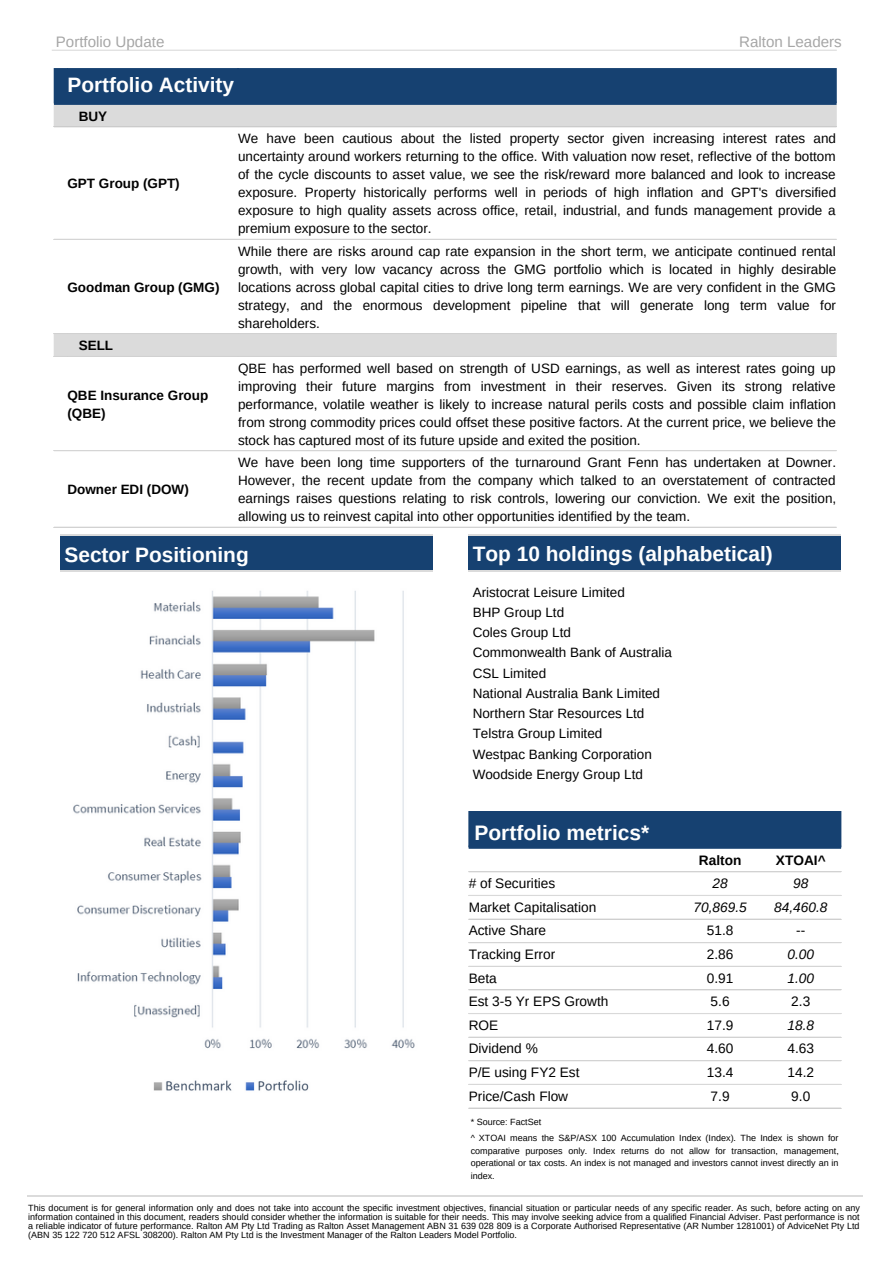
<style>
.page{position:relative;width:893px;height:1264px;background:#fff}
.page>*{position:absolute;margin:0;border:0;box-sizing:border-box;transform-origin:0 0}
.t1{font:700 21px "Arimo";color:#fff}
.t2{font:700 20.85px "Arimo";color:#fff}
.t3{font:15.15px "Arimo";color:#a6a6a6}
.t4{font:13.65px "Arimo";color:#000}
.t5{font:italic 13.65px "Arimo";color:#000}
.t6{font:700 13.65px "Arimo";color:#000}
.t7{font:13.5px/18px "Arimo";color:#000;text-align:justify}
.t8{font:700 13.5px/18px "Arimo";color:#000}
.t9{font:9px/9px "Arimo";color:#000;text-align:justify}
</style>
<div class="page">
<hr style="left:52px;top:50px;width:784px;height:1px;background:#dbdbdb">
<hr style="left:27px;top:1195px;width:131px;height:1px;background:#dbdbdb">
<hr style="left:158px;top:1195px;width:705px;height:1px;background:#dbdbdb">
<div style="left:468px;top:535px;width:373px;height:36px;background:#164171"></div>
<hr style="left:468px;top:535px;width:373px;height:1px;background:#dbdbdb">
<hr style="left:468px;top:570px;width:373px;height:1px;background:#dbdbdb">
<div style="left:60px;top:535px;width:373px;height:36px;background:#164171"></div>
<hr style="left:60px;top:535px;width:373px;height:1px;background:#dbdbdb">
<hr style="left:60px;top:570px;width:373px;height:1px;background:#dbdbdb">
<div style="left:468px;top:811px;width:373px;height:34px;background:#164171"></div>
<hr style="left:468px;top:871px;width:373px;height:1px;background:#d9d9d9">
<hr style="left:468px;top:894px;width:373px;height:2px;background:#d9d9d9">
<hr style="left:468px;top:918px;width:373px;height:1px;background:#d9d9d9">
<hr style="left:468px;top:942px;width:373px;height:1px;background:#d9d9d9">
<hr style="left:468px;top:965px;width:373px;height:1px;background:#d9d9d9">
<hr style="left:468px;top:989px;width:373px;height:1px;background:#d9d9d9">
<hr style="left:468px;top:1012px;width:373px;height:2px;background:#d9d9d9">
<hr style="left:468px;top:1036px;width:373px;height:1px;background:#d9d9d9">
<hr style="left:468px;top:1060px;width:373px;height:1px;background:#d9d9d9">
<hr style="left:468px;top:1083px;width:373px;height:1px;background:#d9d9d9">
<hr style="left:468px;top:1107px;width:373px;height:1px;background:#d9d9d9">
<hr style="left:468px;top:845px;width:373px;height:3px;background:#164171">
<img style="left:153px;top:1080px;width:156px;height:11px">
<div style="left:54px;top:68px;width:782px;height:33px;background:#164171"></div>
<svg style="left:54px;top:105px;width:782px;height:251px"></svg>
<hr style="left:54px;top:126px;width:782px;height:1px;background:#d9d9d9">
<hr style="left:54px;top:239px;width:782px;height:1px;background:#d9d9d9">
<hr style="left:54px;top:333px;width:782px;height:1px;background:#d9d9d9">
<hr style="left:54px;top:356px;width:782px;height:1px;background:#d9d9d9">
<hr style="left:54px;top:450px;width:782px;height:1px;background:#d9d9d9">
<hr style="left:54px;top:526px;width:782px;height:1px;background:#d9d9d9">
<svg style="left:54px;top:101px;width:782px;height:4px;background:#1b4573"></svg>
<img style="left:73px;top:591px;width:342px;height:458px">
<p class="t3" style="left:56px;top:33px;width:110px">Portfolio Update</p>
<p class="t3" style="left:739px;top:33px;width:104px">Ralton Leaders</p>
<h2 class="t2" style="left:67px;top:73px;width:168px">Portfolio Activity</h2>
<p class="t8" style="left:79px;top:107px;width:30px">BUY</p>
<p class="t8" style="left:67px;top:174px;width:114px">GPT Group (GPT)</p>
<p class="t8" style="left:67px;top:278px;width:153px">Goodman Group (GMG)</p>
<p class="t8" style="left:79px;top:336px;width:36px">SELL</p>
<p class="t8" style="left:67px;top:386px;width:142px">QBE Insurance Group (QBE)</p>
<p class="t8" style="left:67px;top:480px;width:123px">Downer EDI (DOW)</p>
<p class="t7" style="left:238px;top:129px;width:599px">We have been cautious about the listed property sector given increasing interest rates and uncertainty around workers returning to the office. With valuation now reset, reflective of the bottom of the cycle discounts to asset value, we see the risk/reward more balanced and look to increase exposure. Property historically performs well in periods of high inflation and GPT's diversified exposure to high quality assets across office, retail, industrial, and funds management provide a premium exposure to the sector.</p>
<p class="t7" style="left:238px;top:242px;width:599px">While there are risks around cap rate expansion in the short term, we anticipate continued rental growth, with very low vacancy across the GMG portfolio which is located in highly desirable locations across global capital cities to drive long term earnings. We are very confident in the GMG strategy, and the enormous development pipeline that will generate long term value for shareholders.</p>
<p class="t7" style="left:238px;top:359px;width:599px">QBE has performed well based on strength of USD earnings, as well as interest rates going up improving their future margins from investment in their reserves. Given its strong relative performance, volatile weather is likely to increase natural perils costs and possible claim inflation from strong commodity prices could offset these positive factors. At the current price, we believe the stock has captured most of its future upside and exited the position.</p>
<p class="t7" style="left:238px;top:453px;width:599px">We have been long time supporters of the turnaround Grant Fenn has undertaken at Downer.<br>However, the recent update from the company which talked to an overstatement of contracted earnings raises questions relating to risk controls, lowering our conviction. We exit the position, allowing us to reinvest capital into other opportunities identified by the team.</p>
<h2 class="t2" style="left:64px;top:543px;width:186px">Sector Positioning</h2>
<h2 class="t2" style="left:472px;top:541px;width:301px">Top 10 holdings (alphabetical)</h2>
<p class="t7" style="left:472px;top:582px;width:201px;line-height:20.2px;text-align:left">Aristocrat Leisure Limited<br>BHP Group Ltd<br>Coles Group Ltd<br>Commonwealth Bank of Australia<br>CSL Limited<br>National Australia Bank Limited<br>Northern Star Resources Ltd<br>Telstra Group Limited<br>Westpac Banking Corporation<br>Woodside Energy Group Ltd</p>
<h1 class="t1" style="left:474px;top:821px;width:176px">Portfolio metrics*</h1>
<p class="t6" style="left:698px;top:852px;width:44px">Ralton</p>
<p class="t6" style="left:775px;top:852px;width:51px">XTOAI^</p>
<p class="t4" style="left:468px;top:875px;width:88px"># of Securities</p>
<p class="t5" style="left:712px;top:875px;width:17px">28</p>
<p class="t5" style="left:793px;top:875px;width:17px">98</p>
<p class="t4" style="left:468px;top:899px;width:129px">Market Capitalisation</p>
<p class="t5" style="left:693px;top:899px;width:55px">70,869.5</p>
<p class="t5" style="left:774px;top:899px;width:55px">84,460.8</p>
<p class="t4" style="left:468px;top:923px;width:79px">Active Share</p>
<p class="t4" style="left:706px;top:923px;width:28px">51.8</p>
<p class="t4" style="left:796px;top:923px;width:11px">--</p>
<p class="t4" style="left:468px;top:946px;width:88px">Tracking Error</p>
<p class="t4" style="left:706px;top:946px;width:28px">2.86</p>
<p class="t5" style="left:787px;top:946px;width:28px">0.00</p>
<p class="t4" style="left:468px;top:970px;width:30px">Beta</p>
<p class="t4" style="left:706px;top:970px;width:28px">0.91</p>
<p class="t5" style="left:787px;top:970px;width:28px">1.00</p>
<p class="t4" style="left:468px;top:993px;width:141px">Est 3-5 Yr EPS Growth</p>
<p class="t4" style="left:710px;top:993px;width:20px">5.6</p>
<p class="t4" style="left:791px;top:993px;width:20px">2.3</p>
<p class="t4" style="left:468px;top:1017px;width:31px">ROE</p>
<p class="t4" style="left:706px;top:1017px;width:28px">17.9</p>
<p class="t5" style="left:787px;top:1017px;width:28px">18.8</p>
<p class="t4" style="left:468px;top:1041px;width:71px">Dividend %</p>
<p class="t4" style="left:706px;top:1041px;width:28px">4.60</p>
<p class="t4" style="left:787px;top:1041px;width:28px">4.63</p>
<p class="t4" style="left:468px;top:1064px;width:112px">P/E using FY2 Est</p>
<p class="t4" style="left:706px;top:1064px;width:28px">13.4</p>
<p class="t4" style="left:787px;top:1064px;width:28px">14.2</p>
<p class="t4" style="left:468px;top:1088px;width:101px">Price/Cash Flow</p>
<p class="t4" style="left:710px;top:1088px;width:20px">7.9</p>
<p class="t4" style="left:791px;top:1088px;width:20px">9.0</p>
<p class="t9" style="left:470px;top:1113px;width:369px;line-height:16.4px">* Source: FactSet<br>^ XTOAI means the S&amp;P/ASX 100 Accumulation Index (Index). The Index is shown for</p>
<p class="t9" style="left:470px;top:1144px;width:369px;line-height:12.5px">comparative purposes only. Index returns do not allow for transaction, management, operational or tax costs. An index is not managed and investors cannot invest directly an in index.</p>
<p class="t9" style="left:28px;top:1202px;width:833px">This document is for general information only and does not take into account the specific investment objectives, financial situation or particular needs of any specific reader. As such, before acting on any information contained in this document, readers should consider whether the information is suitable for their needs. This may involve seeking advice from a qualified Financial Adviser. Past performance is not a reliable indicator of future performance. Ralton AM Pty Ltd Trading as Ralton Asset Management ABN 31 639 028 809 is a Corporate Authorised Representative (AR Number 1281001) of AdviceNet Pty Ltd (ABN 35 122 720 512 AFSL 308200). Ralton AM Pty Ltd is the Investment Manager of the Ralton Leaders Model Portfolio.</p>
</div>
